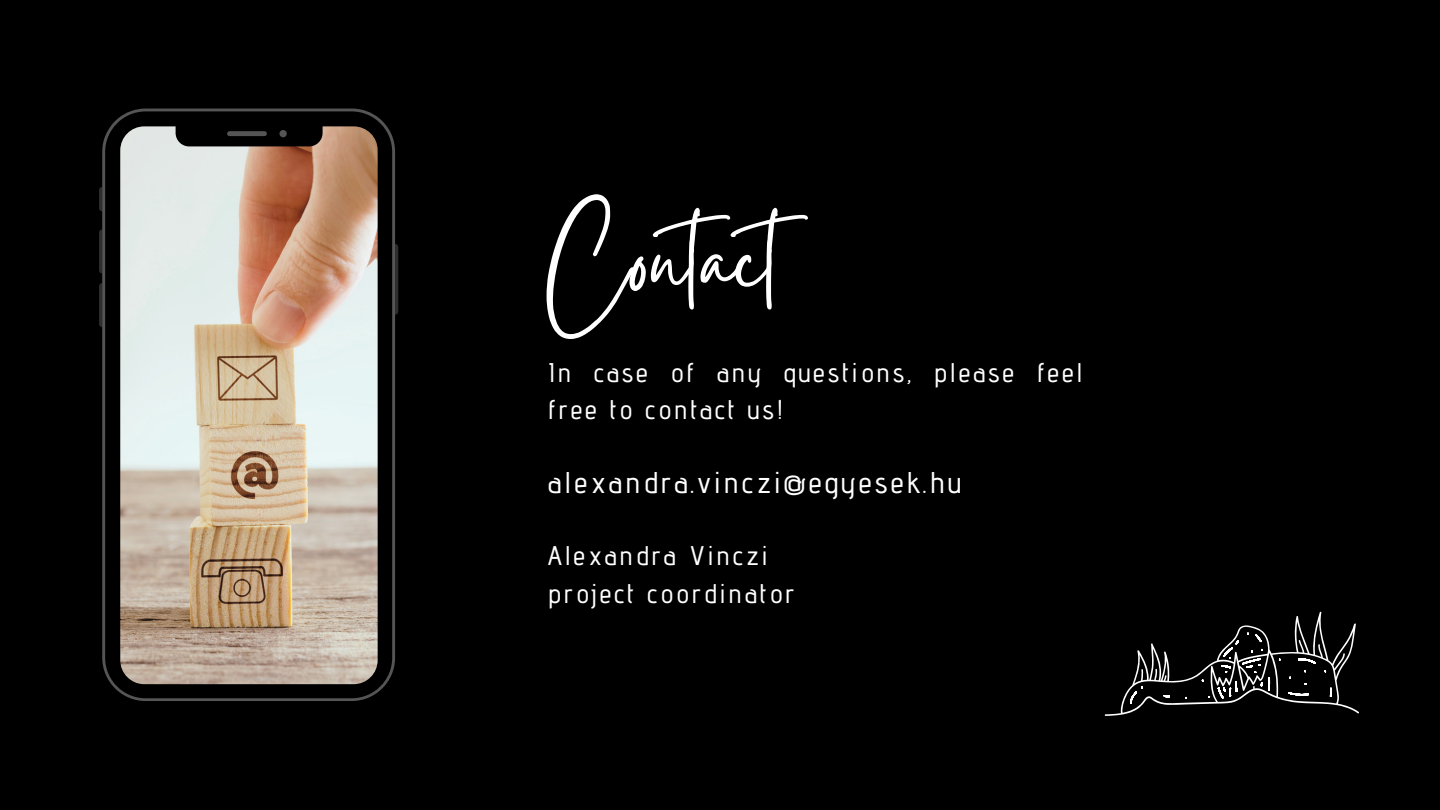
<style>
.page{position:relative;width:1440px;height:810px;background:#000}
.page>*{position:absolute;margin:0;border:0;box-sizing:border-box;transform-origin:0 0}
.t1{font:120px "Gistesy";color:#fff}
.t2{font:500 30px "Advent Pro";letter-spacing:.1em;color:#fff}
.t3{font:500 27px/37.5px "Advent Pro";letter-spacing:.1em;color:#fff}
</style>
<div class="page">
<svg style="left:99px;top:187px;width:3px;height:24px"></svg>
<svg style="left:99px;top:229px;width:3px;height:44px"></svg>
<svg style="left:99px;top:283px;width:3px;height:44px"></svg>
<svg style="left:395px;top:244px;width:3px;height:71px"></svg>
<svg style="left:102px;top:109px;width:293px;height:592px"></svg>
<svg style="left:1105px;top:612px;width:254px;height:104px"></svg>
<p class="t1" style="left:548px;top:177px;width:296px">Contact</p>
<p class="t3" style="left:548px;top:353px;width:536px">In case of any questions, please feel free to contact us!</p>
<p class="t2" style="left:548px;top:464px;width:415px">alexandra.vinczi@egyesek.hu</p>
<p class="t3" style="left:548px;top:537px;width:222px">Alexandra Vinczi</p>
<p class="t3" style="left:548px;top:574px;width:248px">project coordinator</p>
</div>
